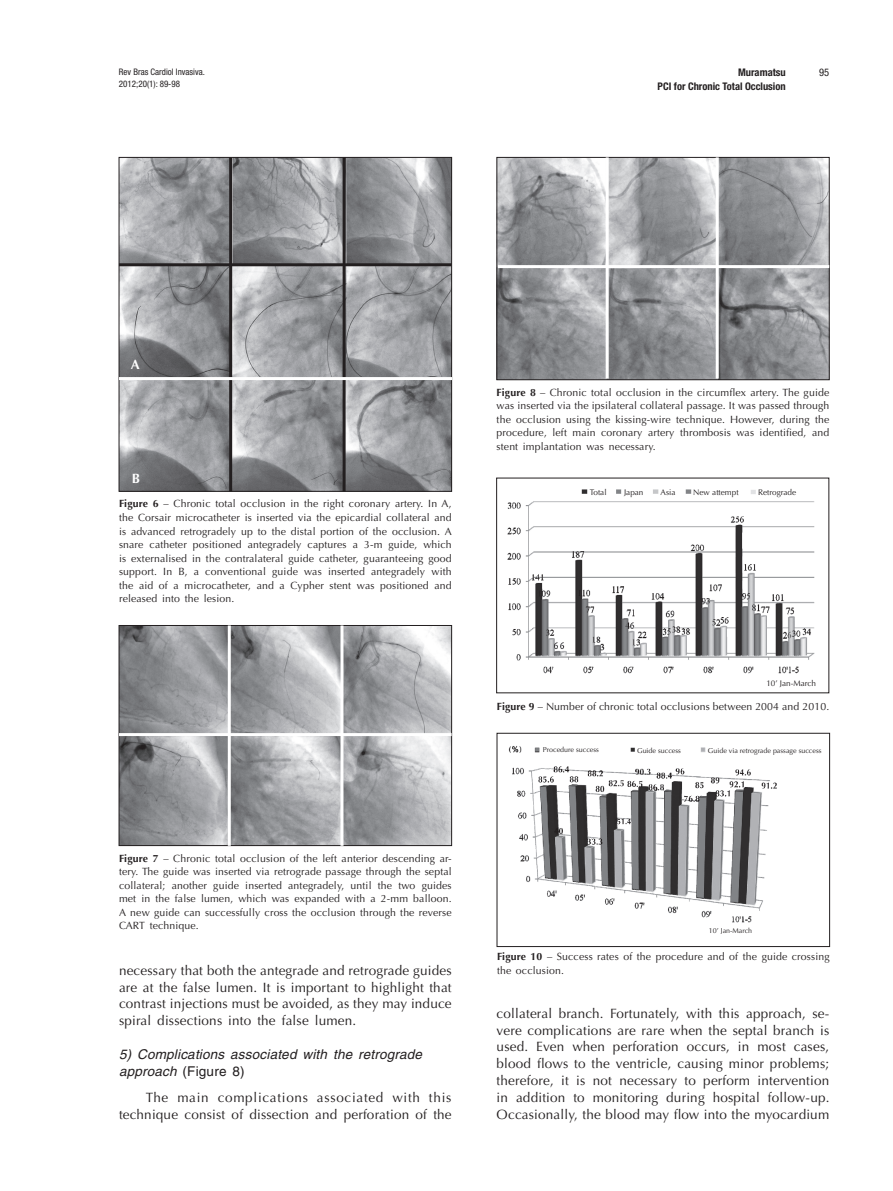
<style>
.page{position:relative;width:893px;height:1191px;background:#fff}
.page>*{position:absolute;margin:0;border:0;box-sizing:border-box;transform-origin:0 0}
.t1{font:13.5px/16.8px "Optima LT Std";letter-spacing:.015em;color:#231f20;text-align:justify}
.t2{font:italic 13.5px/16.8px "Helvetica";letter-spacing:.015em;color:#231f20}
.t3{font:700 13.5px "Optima LT Std";color:#fff}
.t4{font:10.5px/13.5px "Optima LT Std";letter-spacing:.015em;color:#231f20;text-align:justify}
.t5{font:700 condensed 10.5px/13.5px "Helvetica Neue";color:#231f20;text-align:right}
.t6{font:condensed 10.5px "Helvetica Neue";color:#231f20}
.t7{font:condensed 9px/12px "Helvetica Neue";color:#231f20}
.t8{font:8.1px "Optima LT Std";color:#231f20}
.t9{font:7.05px "Optima LT Std";color:#231f20}
.s1{font-weight:700}
.s2{font-style:normal}
</style>
<div class="page">
<img style="left:121px;top:627px;width:329px;height:217px">
<div style="left:119px;top:625px;width:333px;height:221px;border:1px solid #231f20"></div>
<hr style="left:228px;top:625px;width:3px;height:221px;background:#fff">
<hr style="left:340px;top:625px;width:3px;height:221px;background:#fff">
<hr style="left:119px;top:733px;width:333px;height:3px;background:#fff">
<img style="left:121px;top:159px;width:329px;height:331px">
<div style="left:119px;top:157px;width:333px;height:335px;border:1px solid #231f20"></div>
<hr style="left:119px;top:263px;width:333px;height:3px;background:#231f20">
<hr style="left:229px;top:157px;width:3px;height:335px;background:#231f20">
<hr style="left:343px;top:157px;width:3px;height:335px;background:#231f20">
<hr style="left:119px;top:377px;width:333px;height:3px;background:#fff">
<img style="left:507px;top:489px;width:307px;height:185px">
<img style="left:498px;top:159px;width:330px;height:219px">
<div style="left:496px;top:157px;width:334px;height:223px;border:1px solid #231f20"></div>
<hr style="left:606px;top:157px;width:3px;height:221px;background:#fff">
<hr style="left:716px;top:157px;width:3px;height:221px;background:#fff">
<hr style="left:498px;top:265px;width:331px;height:3px;background:#fff">
<img style="left:508px;top:746px;width:269px;height:177px">
<div style="left:497px;top:733px;width:333px;height:214px;border:1px solid #231f20"></div>
<p class="t7" style="left:119px;top:66px;width:87px">Rev Bras Cardiol Invasiva.<br>2012;20(1): 89-98</p>
<p class="t6" style="left:819px;top:67px;width:12px">95</p>
<p class="t5" style="left:658px;top:66px;width:130px">Muramatsu<br>PCI for Chronic Total Occlusion</p>
<p class="t3" style="left:131px;top:356px;width:11px">A</p>
<p class="t3" style="left:132px;top:470px;width:10px">B</p>
<p class="t4" style="left:119px;top:497px;width:334px"><span class="s1">Figure 6</span> – Chronic total occlusion in the right coronary artery. In A, the Corsair microcatheter is inserted via the epicardial collateral and is advanced retrogradely up to the distal portion of the occlusion. A snare catheter positioned antegradely captures a 3-m guide, which is externalised in the contralateral guide catheter, guaranteeing good support. In B, a conventional guide was inserted antegradely with the aid of a microcatheter, and a Cypher stent was positioned and released into the lesion.</p>
<p class="t4" style="left:119px;top:851px;width:334px"><span class="s1">Figure 7</span> – Chronic total occlusion of the left anterior descending ar&shy;tery. The guide was inserted via retrograde passage through the septal collateral; another guide inserted antegradely, until the two guides met in the false lumen, which was expanded with a 2-mm balloon.<br>A new guide can successfully cross the occlusion through the reverse CART technique.</p>
<p class="t1" style="left:119px;top:962px;width:334px">necessary that both the antegrade and retrograde guides are at the false lumen. It is important to highlight that contrast injections must be avoided, as they may induce spiral dissections into the false lumen.</p>
<p class="t2" style="left:119px;top:1046px;width:304px">5) Complications associated with the retrograde approach <span class="s2">(Figure 8)</span></p>
<p class="t1" style="left:119px;top:1089px;width:334px;text-align:right">The main complications associated with this technique consist of dissection and perforation of the</p>
<p class="t4" style="left:497px;top:386px;width:334px"><span class="s1">Figure 8</span> – Chronic total occlusion in the circumflex artery. The guide was inserted via the ipsilateral collateral passage. It was passed through the occlusion using the kissing-wire technique. However, during the procedure, left main coronary artery thrombosis was identified, and stent implantation was necessary.</p>
<p class="t8" style="left:590px;top:487px;width:18px">Total</p>
<p class="t8" style="left:624px;top:487px;width:21px">Japan</p>
<p class="t8" style="left:661px;top:487px;width:16px">Asia</p>
<p class="t8" style="left:693px;top:487px;width:47px">New attempt</p>
<p class="t8" style="left:758px;top:487px;width:40px">Retrograde</p>
<p class="t8" style="left:766px;top:679px;width:51px">10’ Jan-March</p>
<p class="t4" style="left:497px;top:700px;width:334px"><span class="s1">Figure 9</span> – Number of chronic total occlusions between 2004 and 2010.</p>
<p class="t9" style="left:543px;top:746px;width:58px">Procedure success</p>
<p class="t9" style="left:637px;top:746px;width:45px">Guide success</p>
<p class="t9" style="left:708px;top:746px;width:115px">Guide via retrograde passage success</p>
<p class="t9" style="left:709px;top:926px;width:45px">10’ Jan-March</p>
<p class="t4" style="left:497px;top:949px;width:334px"><span class="s1">Figure 10</span> – Success rates of the procedure and of the guide crossing the occlusion.</p>
<p class="t1" style="left:497px;top:1005px;width:334px">collateral branch. Fortunately, with this approach, se&shy;vere complications are rare when the septal branch is used. Even when perforation occurs, in most cases, blood flows to the ventricle, causing minor problems; therefore, it is not necessary to perform intervention in addition to monitoring during hospital follow-up.<br>Occasionally, the blood may flow into the myocardium</p>
</div>
